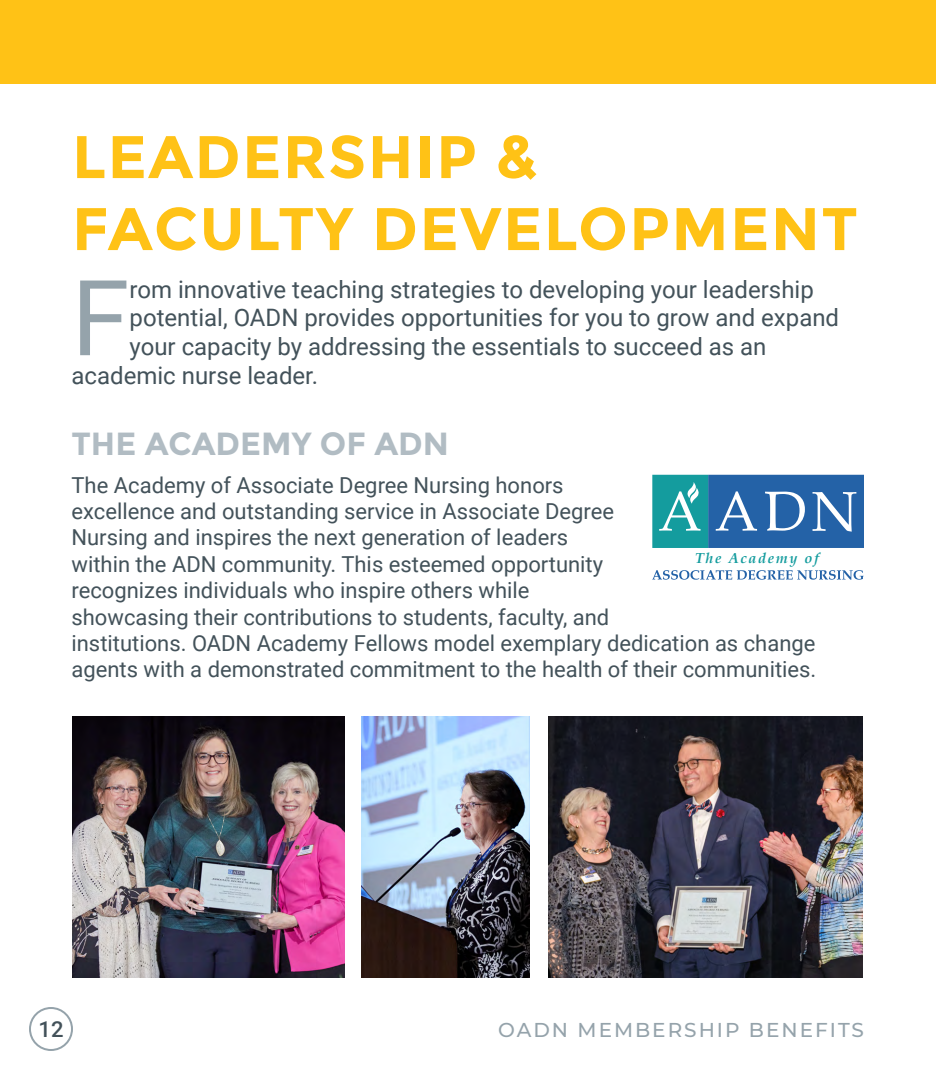
<style>
.page{position:relative;width:936px;height:1080px;background:#fff}
.page>*{position:absolute;margin:0;border:0;box-sizing:border-box;transform-origin:0 0}
.body{font:105px "Roboto";color:#95a3ab}
.headline{font:700 60px/72px "Montserrat";letter-spacing:.025em;color:#ffc216}
.Subhead{font:700 32px "Montserrat";color:#b1bcc3}
.body-2{font:24px "Roboto";color:#43525a}
.body-3{font:22px/26.4px "Roboto";color:#43525a}
.white_headers{font:500 22px "Roboto";color:#43525a}
.Attribute{font:500 20px "Montserrat";letter-spacing:.1em;color:#95a3ab}
.t1{font:italic 700 14.4px "Palatino";letter-spacing:.11em;color:#149c9e}
</style>
<div class="page">
<div style="left:29px;top:1007px;width:44px;height:44px;border:2px solid #95a3ab;border-radius:50%"></div>
<div style="left:0;top:0;width:936px;height:84px;background:#ffc216"></div>
<img style="left:72px;top:717px;width:272px;height:261px">
<img style="left:361px;top:716px;width:168px;height:262px">
<img style="left:548px;top:716px;width:315px;height:262px">
<svg style="left:652px;top:570px;width:212px;height:10px"></svg>
<svg style="left:652px;top:475px;width:212px;height:73px;background:#3a82af"></svg>
<p class="headline" style="left:72px;top:121px;width:787px">LEADERSHIP &amp;<br>FACULTY DEVELOPMENT</p>
<p class="body" style="left:72px;top:244px;width:60px">F</p>
<p class="body-2" style="left:130px;top:272px;width:686px">rom innovative teaching strategies to developing your leadership</p>
<p class="body-2" style="left:130px;top:301px;width:711px">potential, OADN provides opportunities for you to grow and expand</p>
<p class="body-2" style="left:130px;top:330px;width:638px">your capacity by addressing the essentials to succeed as an</p>
<p class="body-2" style="left:72px;top:359px;width:248px">academic nurse leader.</p>
<p class="Subhead" style="left:72px;top:425px;width:379px">THE ACADEMY OF ADN</p>
<p class="body-3" style="left:72px;top:471px;width:746px">The Academy of Associate Degree Nursing honors<br>excellence and outstanding service in Associate Degree<br>Nursing and inspires the next generation of leaders<br>within the ADN community. This esteemed opportunity<br>recognizes individuals who inspire others while<br>showcasing their contributions to students, faculty, and<br>institutions. OADN Academy Fellows model exemplary dedication as change agents with a demonstrated commitment to the health of their communities.</p>
<p class="t1" style="left:695px;top:546px;width:125px">The Academy of</p>
<p class="white_headers" style="left:38px;top:1013px;width:27px">12</p>
<p class="Attribute" style="left:498px;top:1016px;width:367px">OADN MEMBERSHIP BENEFITS</p>
</div>
